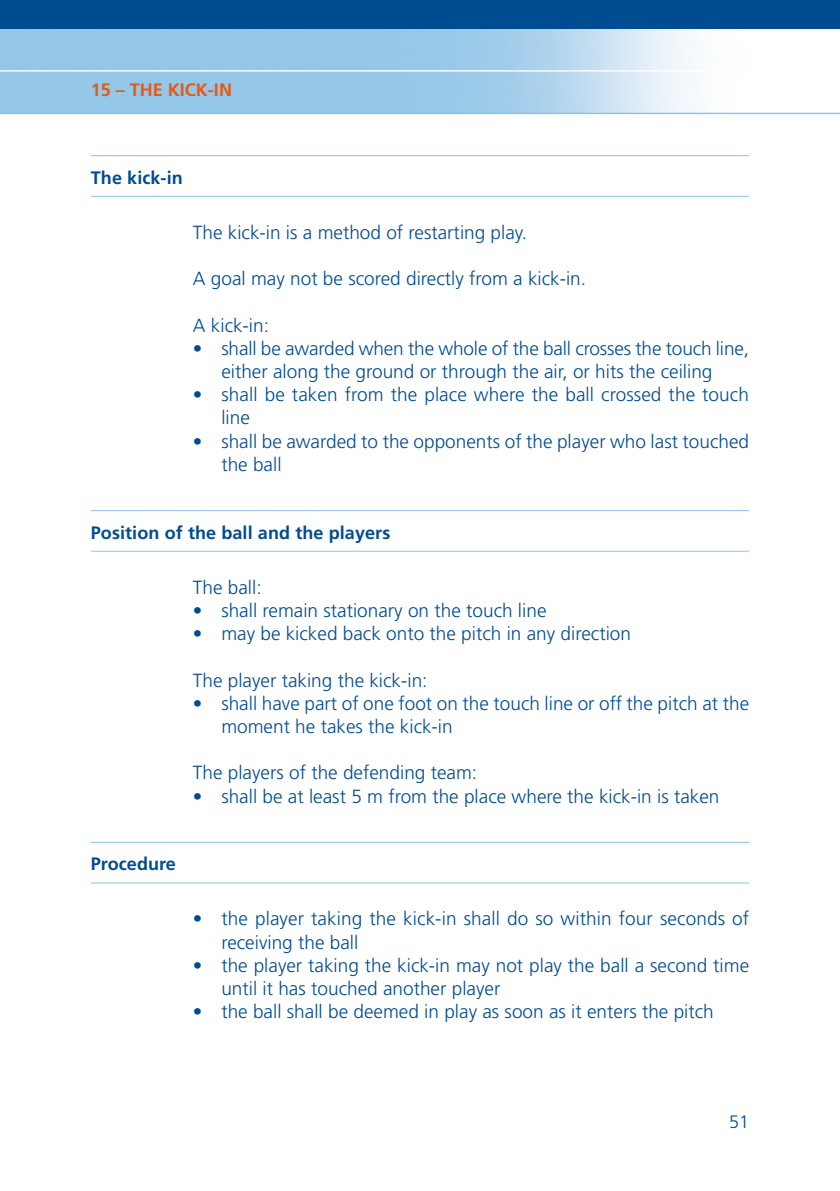
<style>
.page{position:relative;width:840px;height:1191px;background:#fff}
.page>*{position:absolute;margin:0;border:0;box-sizing:border-box;transform-origin:0 0}
.t1{font:300 19px/23.2px "Frutiger";color:#004c93}
.t2{font:700 18px "Frutiger";letter-spacing:.005em;color:#004c93}
.t3{font:700 18px "Frutiger";color:#e85911}
.t4{font:300 18px "Frutiger";color:#004c93}
</style>
<div class="page">
<img style="left:0;top:28px;width:839px;height:85px">
<div style="left:0;top:0;width:839px;height:28px;background:#004c93"></div>
<hr style="left:0;top:70px;width:839px;height:2px;background:#fff">
<hr style="left:0;top:113px;width:839px;height:1px;background:#8ac2e6">
<hr style="left:91px;top:155px;width:657px;height:1px;background:#8ac2e6">
<hr style="left:91px;top:196px;width:657px;height:1px;background:#8ac2e6">
<hr style="left:91px;top:510px;width:657px;height:1px;background:#8ac2e6">
<hr style="left:91px;top:551px;width:657px;height:1px;background:#8ac2e6">
<hr style="left:91px;top:842px;width:657px;height:1px;background:#8ac2e6">
<hr style="left:91px;top:882px;width:657px;height:1px;background:#8ac2e6">
<p class="t3" style="left:91px;top:82px;width:143px">15 – THE KICK-IN</p>
<p class="t2" style="left:91px;top:170px;width:93px">The kick-in</p>
<p class="t1" style="left:193px;top:222px;width:335px">The kick-in is a method of restarting play.</p>
<p class="t1" style="left:193px;top:268px;width:394px">A goal may not be scored directly from a kick-in.</p>
<p class="t1" style="left:193px;top:315px;width:77px">A kick-in:</p>
<p class="t1" style="left:193px;top:338px;width:557px;text-align:center">• shall be awarded when the whole of the ball crosses the touch line, either along the ground or through the air, or hits the ceiling</p>
<p class="t1" style="left:221px;top:384px;width:529px;text-indent:-28px">• shall be taken from the place where the ball crossed the touch line</p>
<p class="t1" style="left:221px;top:431px;width:529px;text-indent:-28px">• shall be awarded to the opponents of the player who last touched the ball</p>
<p class="t2" style="left:91px;top:525px;width:301px">Position of the ball and the players</p>
<p class="t1" style="left:193px;top:577px;width:70px">The ball:</p>
<p class="t1" style="left:193px;top:600px;width:355px">• shall remain stationary on the touch line</p>
<p class="t1" style="left:193px;top:623px;width:439px">• may be kicked back onto the pitch in any direction</p>
<p class="t1" style="left:193px;top:670px;width:236px">The player taking the kick-in:</p>
<p class="t1" style="left:221px;top:693px;width:529px;text-indent:-28px">• shall have part of one foot on the touch line or off the pitch at the moment he takes the kick-in</p>
<p class="t1" style="left:193px;top:762px;width:285px">The players of the defending team:</p>
<p class="t1" style="left:193px;top:786px;width:527px">• shall be at least 5 m from the place where the kick-in is taken</p>
<p class="t2" style="left:91px;top:856px;width:87px">Procedure</p>
<p class="t1" style="left:221px;top:908px;width:529px;text-indent:-28px">• the player taking the kick-in shall do so within four seconds of receiving the ball</p>
<p class="t1" style="left:221px;top:955px;width:529px;text-indent:-28px">• the player taking the kick-in may not play the ball a second time until it has touched another player</p>
<p class="t1" style="left:193px;top:1001px;width:522px">• the ball shall be deemed in play as soon as it enters the pitch</p>
<p class="t4" style="left:728px;top:1114px;width:22px">51</p>
</div>
